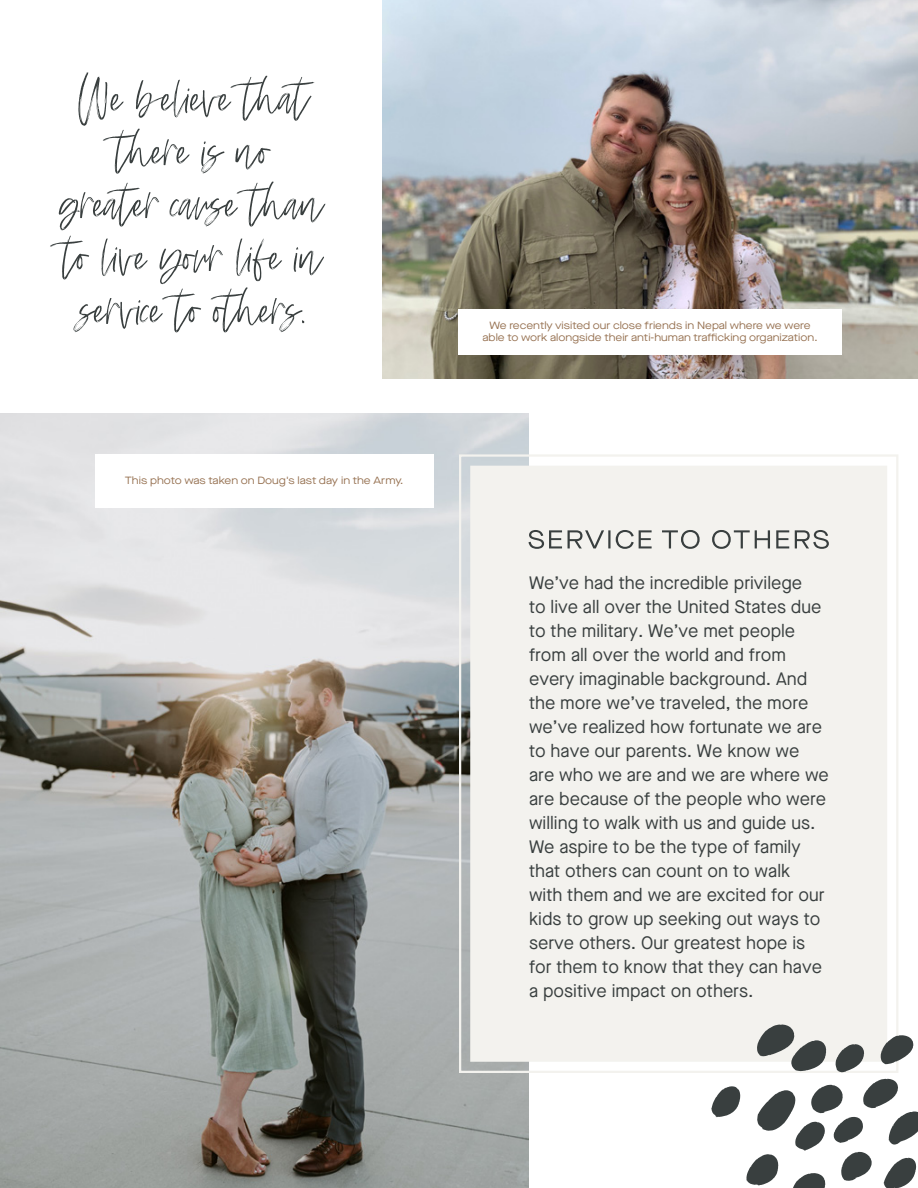
<style>
.page{position:relative;width:918px;height:1188px;background:#fff}
.page>*{position:absolute;margin:0;border:0;box-sizing:border-box;transform-origin:0 0}
.t1{font:52.95px/52.9px "Darling Brush";color:#393f3f;text-align:center}
.t2{font:18px/24px "Maison Neue";color:#393f3f}
.t3{font:expanded 10.5px/12px "Maison Neue";color:#967151;text-align:center}
</style>
<div class="page">
<img style="left:0;top:414px;width:528px;height:774px">
<img style="left:382px;top:0;width:536px;height:379px">
<div style="left:458px;top:310px;width:384px;height:45px;background:#fff"></div>
<div style="left:95px;top:454px;width:338px;height:54px;background:#fff"></div>
<svg style="left:458px;top:453px;width:440px;height:621px"></svg>
<div style="left:469px;top:465px;width:419px;height:598px;background:#f3f2ee"></div>
<svg style="left:529px;top:530px;width:300px;height:19px;background:#c3c3c0"></svg>
<svg style="left:711px;top:1086px;width:29px;height:32px"></svg>
<svg style="left:757px;top:1024px;width:69px;height:47px;background:#999b9a"></svg>
<svg style="left:836px;top:1044px;width:28px;height:28px"></svg>
<svg style="left:746px;top:1079px;width:172px;height:109px"></svg>
<svg style="left:881px;top:1035px;width:32px;height:29px"></svg>
<p class="t1" style="left:62px;top:73px;width:263px">We believe that there is no greater cause than to live your life in service to others.</p>
<p class="t3" style="left:125px;top:474px;width:280px">This photo was taken on Doug's last day in the Army.</p>
<p class="t3" style="left:483px;top:319px;width:337px">We recently visited our close friends in Nepal where we were able to work alongside their anti-human trafficking organization.</p>
<p class="t2" style="left:529px;top:571px;width:301px">We’ve had the incredible privilege<br>to live all over the United States due to the military. We’ve met people from all over the world and from every imaginable background. And the more we’ve traveled, the more we’ve realized how fortunate we are to have our parents. We know we are who we are and we are where we are because of the people who were willing to walk with us and guide us.<br>We aspire to be the type of family that others can count on to walk<br>with them and we are excited for our kids to grow up seeking out ways to serve others. Our greatest hope is for them to know that they can have a positive impact on others.</p>
</div>
